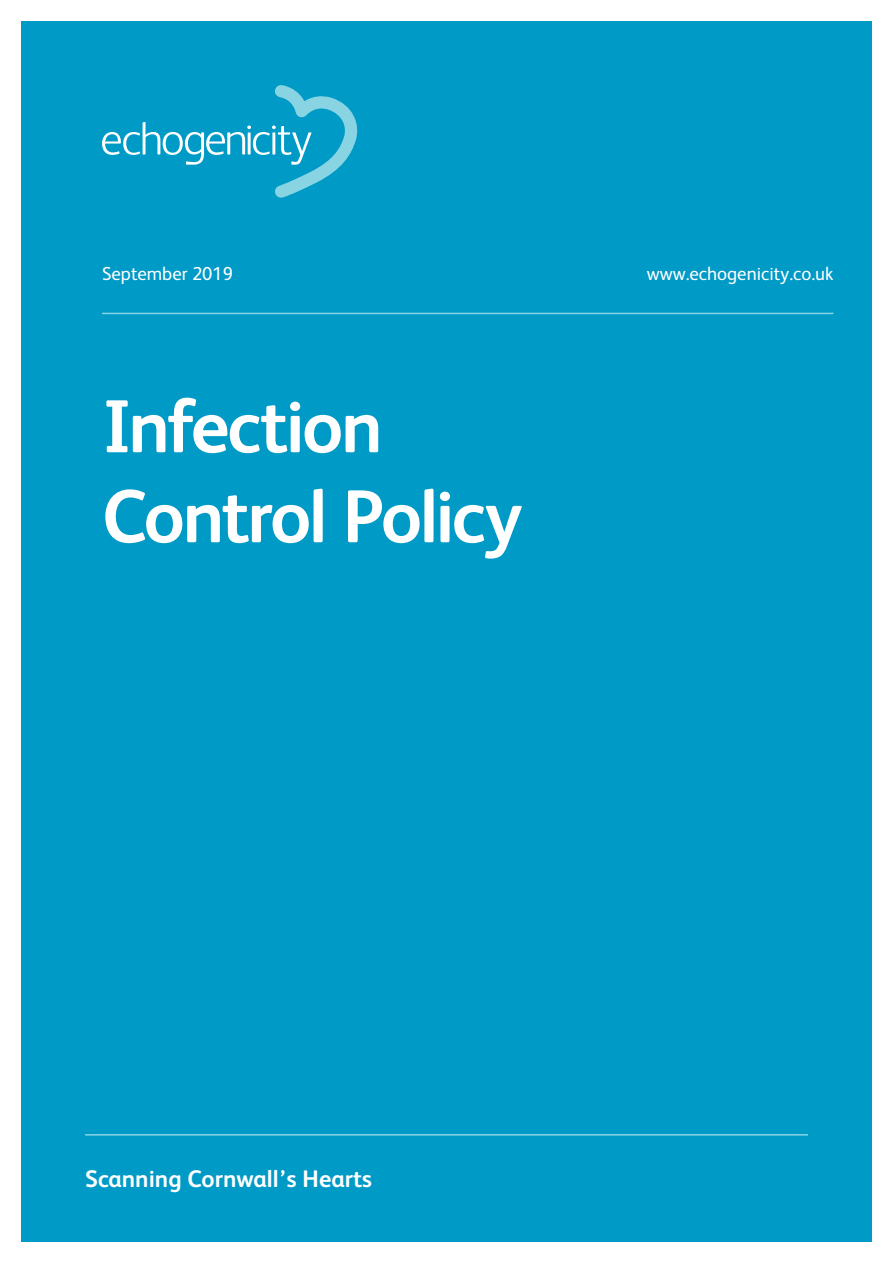
<style>
.page{position:relative;width:893px;height:1263px;background:#fff}
.page>*{position:absolute;margin:0;border:0;box-sizing:border-box;transform-origin:0 0}
.t1{font:700 75px/90px "FS Albert";letter-spacing:-.04em;color:#fff}
.t2{font:700 24px "FS Albert";color:#fff}
.t3{font:18.75px "FS Albert";color:#fff}
</style>
<div class="page">
<div style="left:21px;top:21px;width:851px;height:1221px;background:#009ac7"></div>
<hr style="left:85px;top:1134px;width:723px;height:1px;background:#89d4e3">
<svg style="left:102px;top:85px;width:256px;height:113px"></svg>
<hr style="left:102px;top:313px;width:731px;height:1px;background:#89d4e3">
<p class="t3" style="left:102px;top:263px;width:133px">September 2019</p>
<p class="t3" style="left:647px;top:263px;width:188px">www.echogenicity.co.uk</p>
<h1 class="t1" style="left:102px;top:381px;width:422px">Infection<br>Control Policy</h1>
<p class="t2" style="left:85px;top:1165px;width:289px">Scanning Cornwall’s Hearts</p>
</div>
